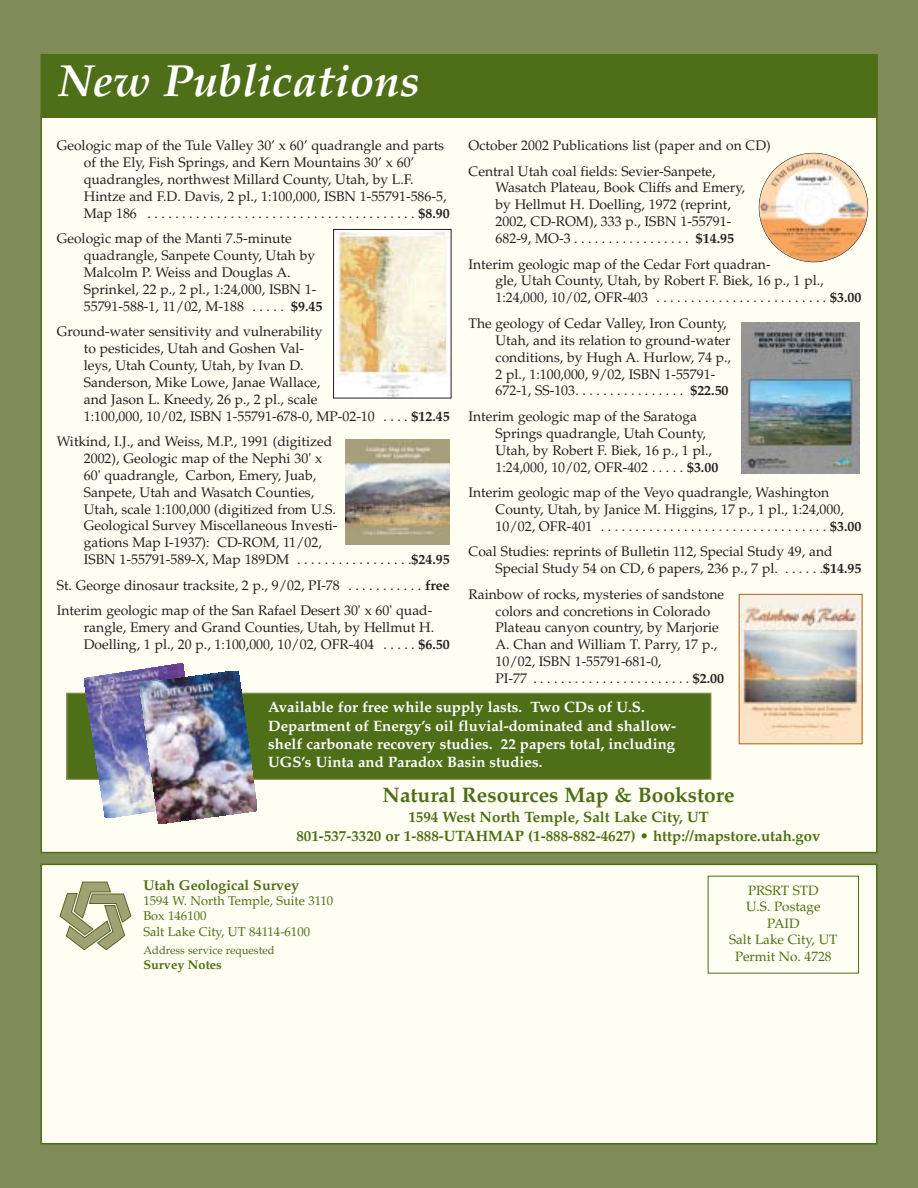
<style>
.page{position:relative;width:918px;height:1188px;background:#808c57}
.page>*{position:absolute;margin:0;border:0;box-sizing:border-box;transform-origin:0 0}
.t1{font:italic 700 45px "Palatino";color:#fff}
.t2{font:700 21px "Palatino";color:#4e6e18}
.t3{font:700 15px/18.3px "Palatino";color:#fff}
.t4{font:700 15px/19.5px "Palatino";color:#4e6e18;text-align:center}
.t5{font:700 14.25px "Palatino";color:#4e6e18}
.t6{font:13.8px/17px "Palatino";color:#231f20}
.t7{font:13.5px/16.4px "Palatino";color:#4e6e18;text-align:center}
.t8{font:12.75px/15px "Palatino";color:#4e6e18}
.t9{font:700 12.75px "Palatino";color:#4e6e18}
.t10{font:11.25px "Palatino";color:#4e6e18}
.s1{font-weight:700}
</style>
<div class="page">
<div style="left:41px;top:55px;width:836px;height:798px;background:#fffef2"></div>
<div style="left:67px;top:693px;width:644px;height:86px;background:#4e6e18"></div>
<div style="left:66px;top:693px;width:645px;height:87px;border:1px solid #9ea374"></div>
<div style="left:41px;top:864px;width:836px;height:280px;background:#fffef2"></div>
<div style="left:41px;top:864px;width:837px;height:280px;border:2px solid #4e6e18"></div>
<svg style="left:59px;top:881px;width:73px;height:70px"></svg>
<div style="left:41px;top:55px;width:837px;height:62px;background:#4e6e18"></div>
<img style="left:346px;top:440px;width:104px;height:105px">
<img style="left:741px;top:596px;width:119px;height:146px">
<div style="left:739px;top:594px;width:123px;height:150px;border:1px solid #b15c11"></div>
<img style="left:742px;top:322px;width:117px;height:151px">
<img style="left:759px;top:153px;width:109px;height:109px;border-radius:50%">
<img style="left:335px;top:231px;width:114px;height:165px">
<div style="left:333px;top:229px;width:118px;height:169px;border:1px solid #231f20"></div>
<img style="left:84px;top:664px;width:100px;height:154px">
<img style="left:140px;top:671px;width:117px;height:153px">
<h1 class="t1" style="left:58px;top:64px;width:363px">New Publications</h1>
<p class="t6" style="left:84px;top:138px;width:367px;text-indent:-27px">Geologic map of the Tule Valley 30’ x 60’ quadrangle and parts of the Ely, Fish Springs, and Kern Mountains 30’ x 60’ quadrangles, northwest Millard County, Utah, by L.F.<br>Hintze and F.D. Davis, 2 pl., 1:100,000, ISBN 1-55791-586-5, Map 186 . . . . . . . . . . . . . . . . . . . . . . . . . . . . . . . . . . . . . . . <span class="s1">$8.90</span></p>
<p class="t6" style="left:84px;top:232px;width:240px;text-indent:-27px">Geologic map of the Manti 7.5-minute quadrangle, Sanpete County, Utah by Malcolm P. Weiss and Douglas A.<br>Sprinkel, 22 p., 2 pl., 1:24,000, ISBN 1- 55791-588-1, 11/02, M-188 . . . . . <span class="s1">$9.45</span></p>
<p class="t6" style="left:84px;top:325px;width:367px;text-indent:-27px">Ground-water sensitivity and vulnerability<br>to pesticides, Utah and Goshen Val-<br>leys, Utah County, Utah, by Ivan D.<br>Sanderson, Mike Lowe, Janae Wallace,<br>and Jason L. Kneedy, 26 p., 2 pl., scale<br>1:100,000, 10/02, ISBN 1-55791-678-0, MP-02-10 . . . . <span class="s1">$12.45</span></p>
<p class="t6" style="left:84px;top:434px;width:367px;text-indent:-27px">Witkind, I.J., and Weiss, M.P., 1991 (digitized<br>2002), Geologic map of the Nephi 30' x<br>60' quadrangle, Carbon, Emery, Juab,<br>Sanpete, Utah and Wasatch Counties,<br>Utah, scale 1:100,000 (digitized from U.S.<br>Geological Survey Miscellaneous Investi-<br>gations Map I-1937): CD-ROM, 11/02,<br>ISBN 1-55791-589-X, Map 189DM . . . . . . . . . . . . . . . . .<span class="s1">$24.95</span></p>
<p class="t6" style="left:57px;top:574px;width:394px;line-height:25.5px">St. George dinosaur tracksite, 2 p., 9/02, PI-78 . . . . . . . . . . . <span class="s1">free<br></span>Interim geologic map of the San Rafael Desert 30' x 60' quad-</p>
<p class="t6" style="left:84px;top:620px;width:367px">rangle, Emery and Grand Counties, Utah, by Hellmut H.<br>Doelling, 1 pl., 20 p., 1:100,000, 10/02, OFR-404 . . . . . <span class="s1">$6.50</span></p>
<p class="t6" style="left:469px;top:134px;width:304px;line-height:25.5px">October 2002 Publications list (paper and on CD)<br>Central Utah coal fields: Sevier-Sanpete,</p>
<p class="t6" style="left:496px;top:181px;width:251px">Wasatch Plateau, Book Cliffs and Emery, by Hellmut H. Doelling, 1972 (reprint, 2002, CD-ROM), 333 p., ISBN 1-55791- 682-9, MO-3 . . . . . . . . . . . . . . . . . <span class="s1">$14.95</span></p>
<p class="t6" style="left:496px;top:257px;width:367px;text-indent:-27px">Interim geologic map of the Cedar Fort quadran-<br>gle, Utah County, Utah, by Robert F. Biek, 16 p., 1 pl.,<br>1:24,000, 10/02, OFR-403 . . . . . . . . . . . . . . . . . . . . . . . . . <span class="s1">$3.00</span></p>
<p class="t6" style="left:496px;top:316px;width:237px;text-indent:-27px">The geology of Cedar Valley, Iron County, Utah, and its relation to ground-water conditions, by Hugh A. Hurlow, 74 p., 2 pl., 1:100,000, 9/02, ISBN 1-55791- 672-1, SS-103. . . . . . . . . . . . . . . . <span class="s1">$22.50</span></p>
<p class="t6" style="left:496px;top:409px;width:224px;text-indent:-27px">Interim geologic map of the Saratoga Springs quadrangle, Utah County, Utah, by Robert F. Biek, 16 p., 1 pl., 1:24,000, 10/02, OFR-402 . . . . . <span class="s1">$3.00</span></p>
<p class="t6" style="left:496px;top:485px;width:367px;text-indent:-27px">Interim geologic map of the Veyo quadrangle, Washington<br>County, Utah, by Janice M. Higgins, 17 p., 1 pl., 1:24,000,<br>10/02, OFR-401 . . . . . . . . . . . . . . . . . . . . . . . . . . . . . . . . . <span class="s1">$3.00</span></p>
<p class="t6" style="left:496px;top:545px;width:367px;text-indent:-27px">Coal Studies: reprints of Bulletin 112, Special Study 49, and<br>Special Study 54 on CD, 6 papers, 236 p., 7 pl. . . . . . .<span class="s1">$14.95</span></p>
<p class="t6" style="left:496px;top:587px;width:230px;text-indent:-27px">Rainbow of rocks, mysteries of sandstone colors and concretions in Colorado Plateau canyon country, by Marjorie A. Chan and William T. Parry, 17 p., 10/02, ISBN 1-55791-681-0,<br>PI-77 . . . . . . . . . . . . . . . . . . . . . . . <span class="s1">$2.00</span></p>
<p class="t3" style="left:268px;top:700px;width:409px">Available for free while supply lasts. Two CDs of U.S.<br>Department of Energy’s oil fluvial-dominated and shallow&shy;shelf carbonate recovery studies. 22 papers total, including UGS’s Uinta and Paradox Basin studies.</p>
<h2 class="t2" style="left:383px;top:787px;width:353px">Natural Resources Map &amp; Bookstore</h2>
<p class="t4" style="left:296px;top:809px;width:526px">1594 West North Temple, Salt Lake City, UT<br>801-537-3320 or 1-888-UTAHMAP (1-888-882-4627) • http://mapstore.utah.gov</p>
<p class="t5" style="left:143px;top:880px;width:157px">Utah Geological Survey</p>
<p class="t8" style="left:143px;top:895px;width:191px">1594 W. North Temple, Suite 3110<br>Box 146100</p>
<p class="t8" style="left:143px;top:926px;width:168px">Salt Lake City, UT 84114-6100</p>
<p class="t10" style="left:143px;top:946px;width:133px">Address service requested</p>
<p class="t9" style="left:143px;top:960px;width:80px">Survey Notes</p>
<p class="t7" style="left:729px;top:884px;width:110px">PRSRT STD<br>U.S. Postage<br>PAID<br>Salt Lake City, UT<br>Permit No. 4728</p>
</div>
